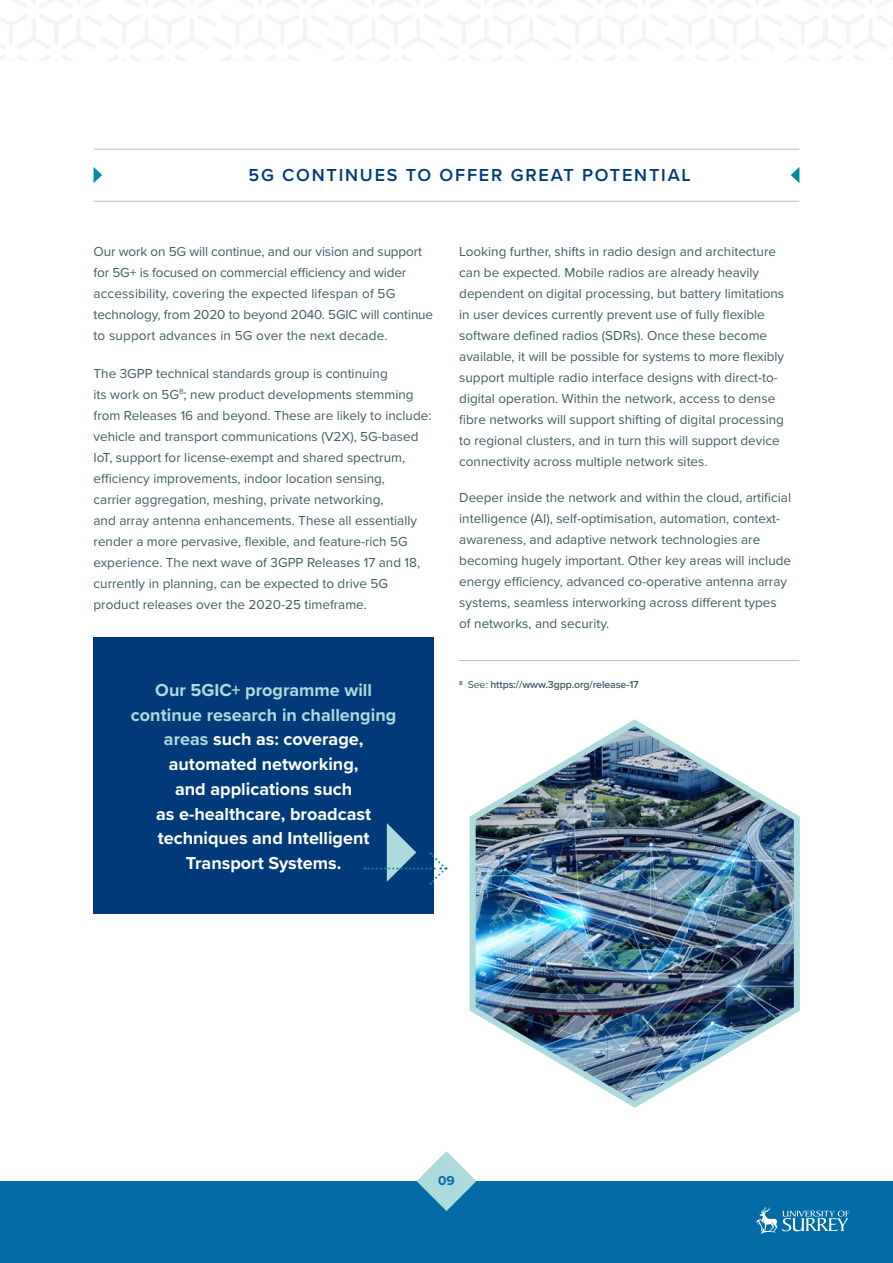
<style>
.page{position:relative;width:893px;height:1263px;background:#fff}
.page>*{position:absolute;margin:0;border:0;box-sizing:border-box;transform-origin:0 0}
.t1{font:700 18px/24.8px "Proxima Nova";color:#fff;text-align:center}
.t2{font:600 18px "Proxima Nova";letter-spacing:.1em;color:#003a78}
.t3{font:13.5px/21px "Proxima Nova";color:#3e5d61}
.t4{font:700 13.5px "Proxima Nova";color:#006ba4}
.t5{font:600 10.5px "Proxima Nova";letter-spacing:-.01em;color:#3e5d61}
.s1{color:#addadb}
.s2{font-weight:400}
</style>
<div class="page">
<div style="left:0;top:1181px;width:893px;height:82px;background:#006ba4"></div>
<svg style="left:417px;top:1151px;width:59px;height:60px"></svg>
<svg style="left:756px;top:1207px;width:93px;height:27px"></svg>
<hr style="left:94px;top:149px;width:705px;height:1px;background:#bcbcbc">
<hr style="left:94px;top:201px;width:705px;height:1px;background:#bcbcbc">
<svg style="left:94px;top:167px;width:8px;height:16px"></svg>
<svg style="left:791px;top:167px;width:8px;height:16px"></svg>
<div style="left:94px;top:637px;width:340px;height:276px;background:#003a78"></div>
<hr style="left:459px;top:660px;width:340px;height:1px;background:#bcbcbc">
<svg style="left:364px;top:823px;width:82px;height:62px"></svg>
<img style="left:469px;top:719px;width:331px;height:389px">
<h1 class="t2" style="left:248px;top:162px;width:444px">5G CONTINUES TO OFFER GREAT POTENTIAL</h1>
<p class="t3" style="left:94px;top:240px;width:341px">Our work on 5G will continue, and our vision and support for 5G+ is focused on commercial efficiency and wider accessibility, covering the expected lifespan of 5G technology, from 2020 to beyond 2040. 5GIC will continue to support advances in 5G over the next decade.</p>
<p class="t3" style="left:94px;top:362px;width:339px">The 3GPP technical standards group is continuing<br>its work on 5G<sup>8</sup>; new product developments stemming from Releases 16 and beyond. These are likely to include: vehicle and transport communications (V2X), 5G-based IoT, support for license-exempt and shared spectrum, efficiency improvements, indoor location sensing,<br>carrier aggregation, meshing, private networking,<br>and array antenna enhancements. These all essentially render a more pervasive, flexible, and feature-rich 5G experience. The next wave of 3GPP Releases 17 and 18, currently in planning, can be expected to drive 5G product releases over the 2020-25 timeframe.</p>
<h1 class="t1" style="left:131px;top:677px;width:267px"><span class="s1">Our 5GIC+ programme will continue research in challenging areas</span> such as: coverage, automated networking,<br>and applications such<br>as e-healthcare, broadcast techniques and Intelligent<br>Transport Systems.</h1>
<p class="t3" style="left:459px;top:240px;width:326px">Looking further, shifts in radio design and architecture can be expected. Mobile radios are already heavily dependent on digital processing, but battery limitations in user devices currently prevent use of fully flexible software defined radios (SDRs). Once these become available, it will be possible for systems to more flexibly support multiple radio interface designs with direct-to&shy;digital operation. Within the network, access to dense fibre networks will support shifting of digital processing to regional clusters, and in turn this will support device connectivity across multiple network sites.</p>
<p class="t3" style="left:459px;top:487px;width:333px">Deeper inside the network and within the cloud, artificial intelligence (AI), self-optimisation, automation, context&shy;awareness, and adaptive network technologies are becoming hugely important. Other key areas will include energy efficiency, advanced co-operative antenna array systems, seamless interworking across different types of networks, and security.</p>
<p class="t5" style="left:459px;top:677px;width:181px"><sup>8</sup> <span class="s2">See:</span> https://www.3gpp.org/release-17</p>
<p class="t4" style="left:438px;top:1171px;width:18px">09</p>
</div>
